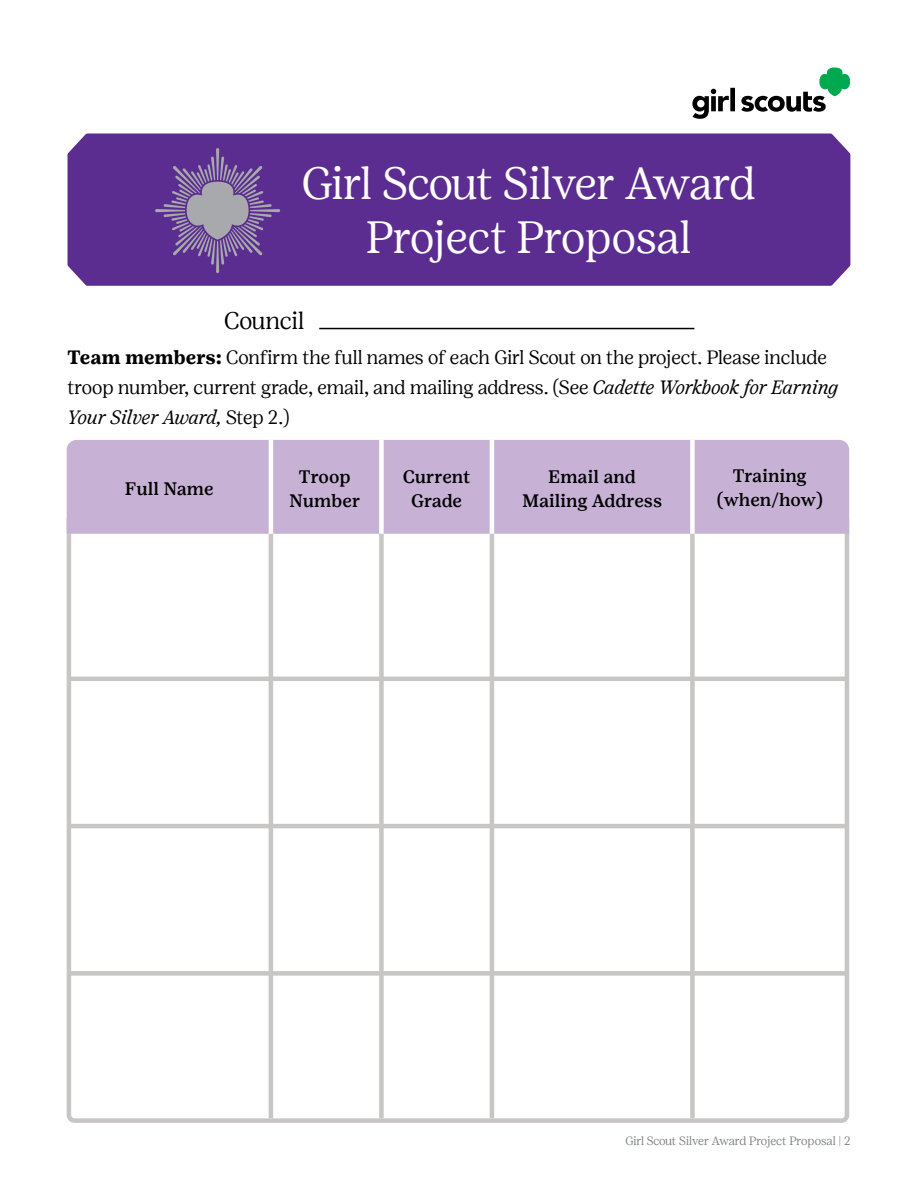
<style>
.page{position:relative;width:918px;height:1188px;background:#fff}
.page>*{position:absolute;margin:0;border:0;box-sizing:border-box;transform-origin:0 0}
.t1{font:300 45px/54px "Girl Scout Display";color:#fff;text-align:center}
.t2{font:300 24px "Girl Scout Display";color:#000}
.t3{font:300 19.2px/30px "Girl Scout Display";color:#000}
.t4{font:500 18px/24px "Girl Scout Text";color:#000;text-align:center}
.t5{font:300 12px "Girl Scout Display";color:#808285}
.s1{font-family:"Girl Scout Text";font-weight:700}
.s2{font-style:italic}
</style>
<div class="page">
<div style="left:68px;top:133px;width:782px;height:153px;background:#5c2d91"></div>
<svg style="left:66px;top:536px;width:784px;height:587px"></svg>
<div style="left:66px;top:440px;width:784px;height:96px;background:#c7b2d6"></div>
<hr style="left:269px;top:534px;width:4px;height:584px;background:#c7c6c5">
<div style="left:379px;top:534px;width:5px;height:584px;background:#c7c6c5"></div>
<hr style="left:490px;top:534px;width:4px;height:584px;background:#c7c6c5">
<div style="left:690px;top:534px;width:5px;height:584px;background:#c7c6c5"></div>
<hr style="left:67px;top:677px;width:780px;height:4px;background:#c7c6c5">
<hr style="left:67px;top:824px;width:780px;height:4px;background:#c7c6c5">
<div style="left:67px;top:971px;width:780px;height:5px;background:#c7c6c5"></div>
<hr style="left:269px;top:440px;width:4px;height:94px;background:#fff">
<div style="left:379px;top:440px;width:5px;height:94px;background:#fff"></div>
<hr style="left:490px;top:440px;width:4px;height:94px;background:#fff">
<div style="left:690px;top:440px;width:5px;height:94px;background:#fff"></div>
<hr style="left:319px;top:328px;width:375px;height:1px;background:#000">
<svg style="left:692px;top:68px;width:158px;height:51px"></svg>
<svg style="left:155px;top:148px;width:125px;height:125px;background:#735399"></svg>
<h1 class="t1" style="left:302px;top:156px;width:455px">Girl Scout Silver Award<br>Project Proposal</h1>
<p class="t2" style="left:224px;top:306px;width:82px">Council</p>
<p class="t3" style="left:68px;top:342px;width:772px"><span class="s1">Team members:</span> Confirm the full names of each Girl Scout on the project. Please include troop number, current grade, email, and mailing address. (See <span class="s2">Cadette Workbook for Earning<br>Your Silver Award,</span> Step 2.)</p>
<p class="t4" style="left:125px;top:477px;width:90px">Full Name</p>
<p class="t4" style="left:289px;top:465px;width:73px">Troop<br>Number</p>
<p class="t4" style="left:403px;top:465px;width:69px">Current<br>Grade</p>
<p class="t4" style="left:522px;top:465px;width:142px">Email and<br>Mailing Address</p>
<p class="t4" style="left:717px;top:463px;width:108px">Training (when/how)</p>
<p class="t5" style="left:625px;top:1134px;width:227px">Girl Scout Silver Award Project Proposal | 2</p>
</div>
